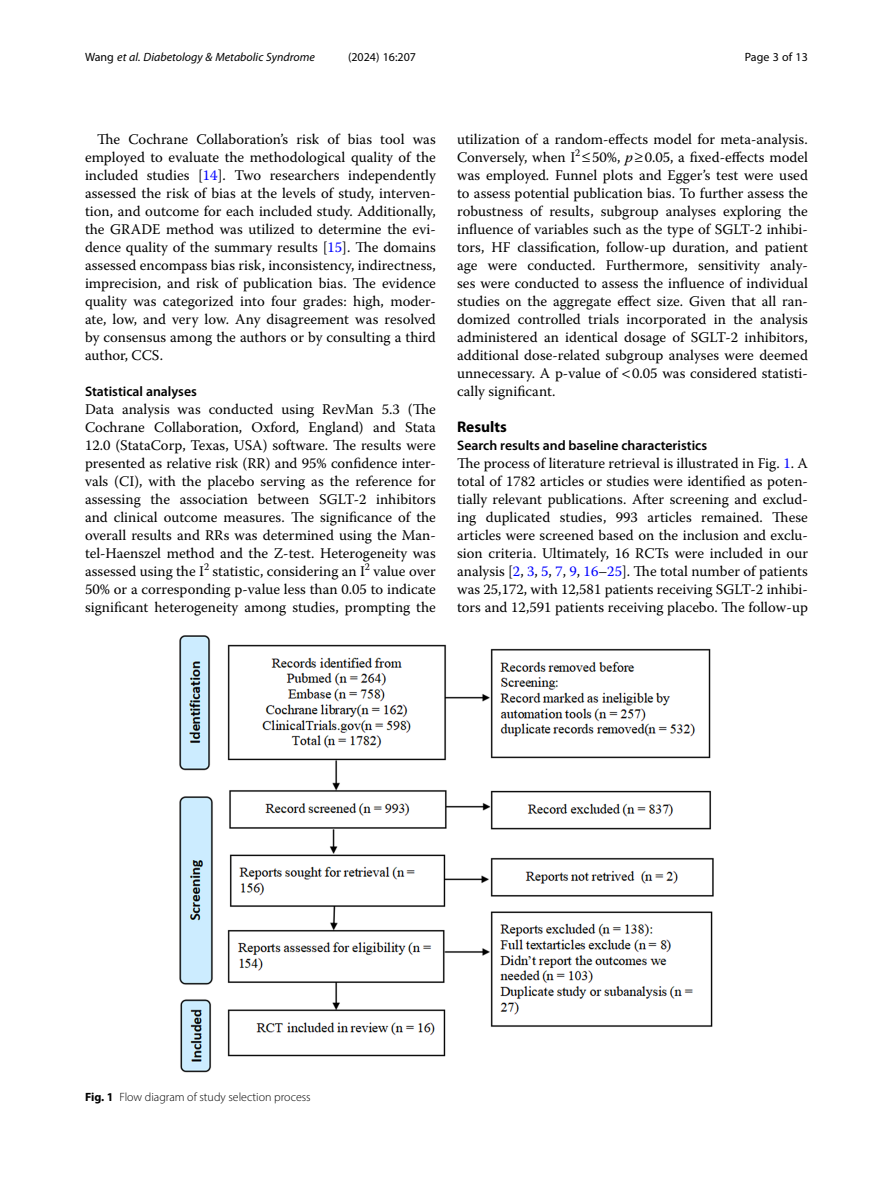
<style>
.page{position:relative;width:893px;height:1191px;background:#fff}
.page>*{position:absolute;margin:0;border:0;box-sizing:border-box;transform-origin:0 0}
.Head_1{font:700 15.45px "Myriad Pro";color:#000}
.Body_Text{font:14.7px/18px "Warnock Pro";color:#000;text-align:justify}
.Body_Text_Indent{font:14.7px/18px "Warnock Pro";color:#000;text-align:justify}
.Head_2_After_1{font:600 13.8px "Myriad Pro";color:#000}
.Head_2{font:600 13.8px "Myriad Pro";color:#000}
.Figure_Caption{font:300 12px "Myriad Pro";color:#000}
.t1{font:italic 12px "Myriad Pro";color:#000}
.t2{font:12px "Myriad Pro";color:#000}
.s1{font-style:normal}
.s2{color:#00f}
.s3{font-style:italic}
.s4{font-weight:700}
</style>
<div class="page">
<img style="left:179px;top:635px;width:535px;height:438px">
<p class="t1" style="left:85px;top:50px;width:231px"><span class="s1">Wang</span> et al. Diabetology &amp; Metabolic Syndrome</p>
<p class="t2" style="left:348px;top:50px;width:70px">(2024) 16:207</p>
<p class="t2" style="left:745px;top:50px;width:65px">Page 3 of 13</p>
<p class="Body_Text_Indent" style="left:85px;top:130px;width:352px;text-indent:12px">The Cochrane Collaboration’s risk of bias tool was employed to evaluate the methodological quality of the included studies [<span class="s2">14</span>]. Two researchers independently assessed the risk of bias at the levels of study, interven&shy;tion, and outcome for each included study. Additionally, the GRADE method was utilized to determine the evi&shy;dence quality of the summary results [<span class="s2">15</span>]. The domains assessed encompass bias risk, inconsistency, indirectness, imprecision, and risk of publication bias. The evidence quality was categorized into four grades: high, moder&shy;ate, low, and very low. Any disagreement was resolved by consensus among the authors or by consulting a third author, CCS.</p>
<p class="Head_2" style="left:85px;top:383px;width:113px">Statistical analyses</p>
<p class="Body_Text" style="left:85px;top:400px;width:352px">Data analysis was conducted using RevMan 5.3 (The Cochrane Collaboration, Oxford, England) and Stata 12.0 (StataCorp, Texas, USA) software. The results were presented as relative risk (RR) and 95% confidence inter&shy;vals (CI), with the placebo serving as the reference for assessing the association between SGLT-2 inhibitors and clinical outcome measures. The significance of the overall results and RRs was determined using the Man&shy;tel-Haenszel method and the Z-test. Heterogeneity was assessed using the I<sup>2</sup> statistic, considering an I<sup>2</sup> value over 50% or a corresponding p-value less than 0.05 to indicate significant heterogeneity among studies, prompting the</p>
<p class="Body_Text" style="left:457px;top:130px;width:352px">utilization of a random-effects model for meta-analysis.<br>Conversely, when I<sup>2</sup> ≤50%, <span class="s3">p</span>≥0.05, a fixed-effects model was employed. Funnel plots and Egger’s test were used to assess potential publication bias. To further assess the robustness of results, subgroup analyses exploring the influence of variables such as the type of SGLT-2 inhibi&shy;tors, HF classification, follow-up duration, and patient age were conducted. Furthermore, sensitivity analy&shy;ses were conducted to assess the influence of individual studies on the aggregate effect size. Given that all ran&shy;domized controlled trials incorporated in the analysis administered an identical dosage of SGLT-2 inhibitors, additional dose-related subgroup analyses were deemed unnecessary. A p-value of 0.05 was considered statisti&shy;cally significant.</p>
<p class="Head_1" style="left:457px;top:417px;width:51px">Results</p>
<p class="Head_2_After_1" style="left:457px;top:437px;width:252px">Search results and baseline characteristics</p>
<p class="Body_Text" style="left:457px;top:454px;width:352px">The process of literature retrieval is illustrated in Fig. <span class="s2">1</span>. A total of 1782 articles or studies were identified as poten&shy;tially relevant publications. After screening and exclud&shy;ing duplicated studies, 993 articles remained. These articles were screened based on the inclusion and exclu&shy;sion criteria. Ultimately, 16 RCTs were included in our analysis [<span class="s2">2</span>, <span class="s2">3</span>, <span class="s2">5</span>, <span class="s2">7</span>, <span class="s2">9</span>, <span class="s2">16</span>–<span class="s2">25</span>]. The total number of patients was 25,172, with 12,581 patients receiving SGLT-2 inhibi&shy;tors and 12,591 patients receiving placebo. The follow-up</p>
<p class="Figure_Caption" style="left:85px;top:1089px;width:227px"><span class="s4">Fig. 1</span> Flow diagram of study selection process</p>
</div>
